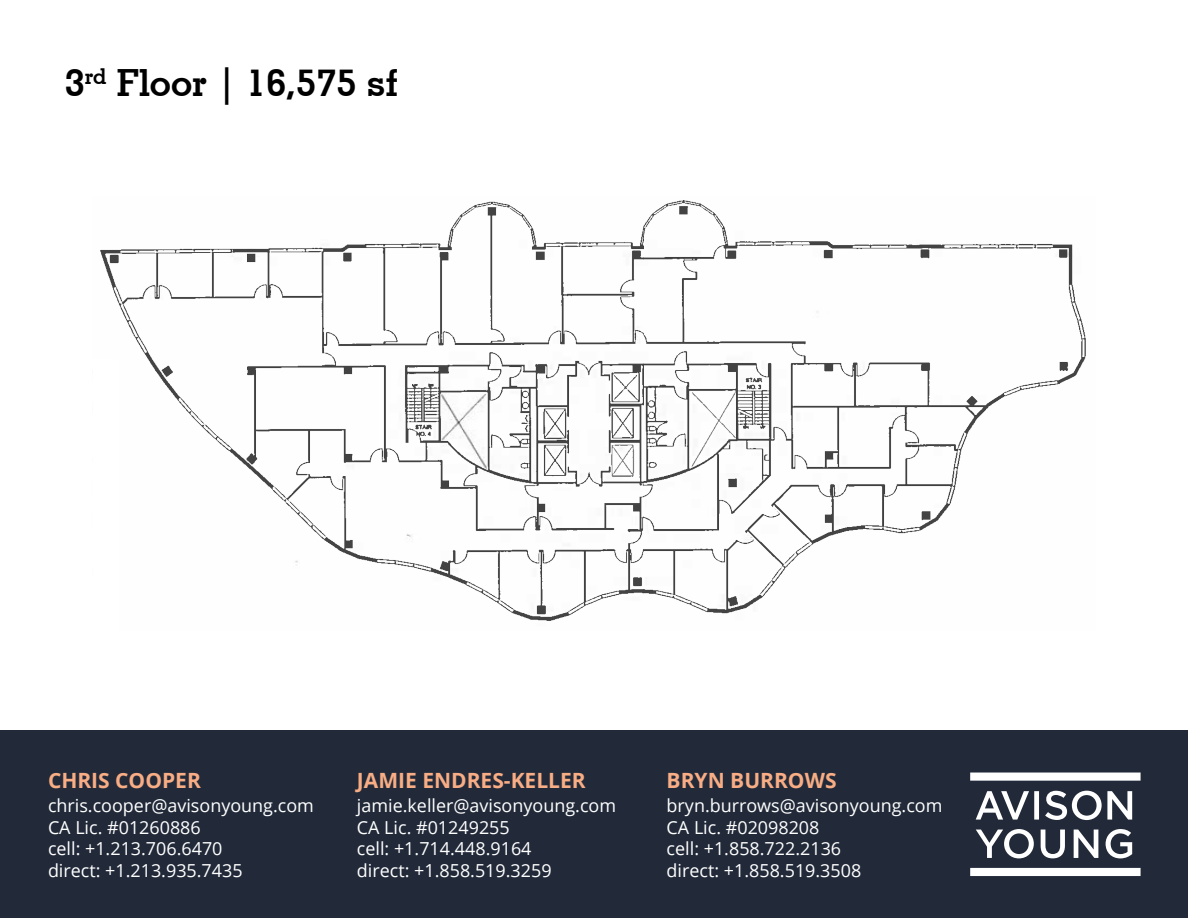
<style>
.page{position:relative;width:1188px;height:918px;background:#fff}
.page>*{position:absolute;margin:0;border:0;box-sizing:border-box;transform-origin:0 0}
.t1{font:700 37.5px "Geometric Slab 703 BT";color:#000}
.t2{font:700 21px "Open Sans";color:#f8ad84}
.t3{font:18px/21.6px "Open Sans";color:#fff}
</style>
<div class="page">
<img style="left:100px;top:201px;width:986px;height:420px">
<img style="left:610px;top:391px;width:126px;height:85px">
<div style="left:93px;top:359px;width:25px;height:272px;background:#fff"></div>
<div style="left:0;top:731px;width:1188px;height:187px;background:#222a3a"></div>
<svg style="left:976px;top:829px;width:58px;height:29px"></svg>
<svg style="left:970px;top:773px;width:171px;height:8px"></svg>
<svg style="left:970px;top:868px;width:171px;height:8px"></svg>
<svg style="left:976px;top:791px;width:63px;height:29px"></svg>
<svg style="left:1045px;top:791px;width:87px;height:29px"></svg>
<svg style="left:1041px;top:830px;width:24px;height:28px"></svg>
<svg style="left:1074px;top:830px;width:24px;height:28px"></svg>
<svg style="left:1106px;top:829px;width:26px;height:29px"></svg>
<h1 class="t1" style="left:65px;top:60px;width:335px">3<sup>rd</sup> Floor | 16,575 sf</h1>
<p class="t2" style="left:48px;top:766px;width:154px">CHRIS COOPER</p>
<p class="t3" style="left:48px;top:794px;width:267px">chris.cooper@avisonyoung.com<br>CA Lic. #01260886<br>cell: +1.213.706.6470<br>direct: +1.213.935.7435</p>
<p class="t2" style="left:357px;top:766px;width:230px">JAMIE ENDRES-KELLER</p>
<p class="t3" style="left:357px;top:794px;width:261px">jamie.keller@avisonyoung.com<br>CA Lic. #01249255<br>cell: +1.714.448.9164<br>direct: +1.858.519.3259</p>
<p class="t2" style="left:667px;top:766px;width:171px">BRYN BURROWS</p>
<p class="t3" style="left:667px;top:794px;width:277px">bryn.burrows@avisonyoung.com<br>CA Lic. #02098208<br>cell: +1.858.722.2136<br>direct: +1.858.519.3508</p>
</div>
